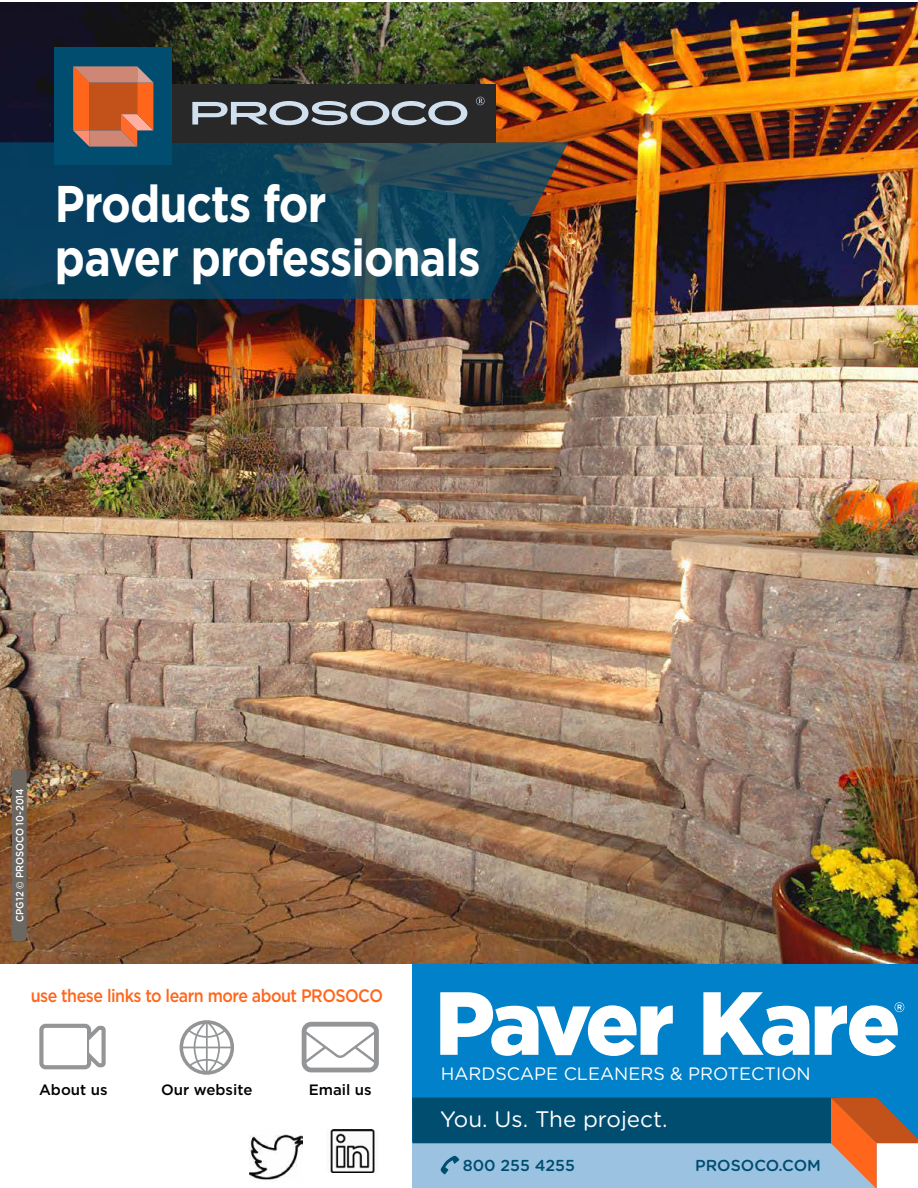
<style>
.page{position:relative;width:918px;height:1188px;background:#fff}
.page>*{position:absolute;margin:0;border:0;box-sizing:border-box;transform-origin:0 0}
.t1{font:700 51.6px/54.2px "Gotham";letter-spacing:-.02em;color:#fff;scale:.87 1}
.t2{font:22.5px "Gotham Rounded";color:#fff}
.t3{font:500 18px "Gotham";letter-spacing:-.03em;color:#ff661b;scale:.89 1}
.t4{font:18px "Gotham Rounded";color:#fff}
.t5{font:500 15.9px "Gotham Rounded";color:#004d70}
.t6{font:500 15px "Gotham";color:#000}
.t7{font:500 10.5px "Gotham Rounded";color:#fff;scale:.9 1}
.s1{font-family:"Adobe Garamond Pro";font-weight:400}
</style>
<div class="page">
<img style="left:0;top:2px;width:918px;height:962px">
<div style="left:412px;top:965px;width:506px;height:178px;background:#0081c9"></div>
<div style="left:412px;top:1143px;width:465px;height:45px;background:#9bc2e1"></div>
<div style="left:412px;top:1098px;width:425px;height:45px;background:#004d70"></div>
<svg style="left:831px;top:1098px;width:87px;height:90px"></svg>
<svg style="left:440px;top:992px;width:233px;height:64px"></svg>
<svg style="left:703px;top:992px;width:106px;height:64px"></svg>
<svg style="left:815px;top:1002px;width:89px;height:54px"></svg>
<svg style="left:440px;top:1156px;width:20px;height:19px"></svg>
<svg style="left:0;top:142px;width:568px;height:157px;background:#174358"></svg>
<div style="left:119px;top:84px;width:377px;height:59px;background:#282829"></div>
<div style="left:54px;top:48px;width:118px;height:117px;background:#004d70"></div>
<svg style="left:73px;top:66px;width:80px;height:81px;background:#c66a42"></svg>
<svg style="left:192px;top:101px;width:275px;height:24px"></svg>
<svg style="left:476px;top:97px;width:9px;height:8px"></svg>
<svg style="left:302px;top:1022px;width:77px;height:50px"></svg>
<svg style="left:180px;top:1020px;width:54px;height:55px"></svg>
<svg style="left:39px;top:1024px;width:67px;height:45px"></svg>
<img style="left:330px;top:1129px;width:45px;height:44px">
<img style="left:250px;top:1134px;width:53px;height:48px">
<div style="left:12px;top:769px;width:15px;height:172px;background:#6d6762;border-radius:5px"></div>
<h1 class="t1" style="left:55px;top:179px;width:491px">Products for<br>paver professionals</h1>
<p class="t7" style="left:15px;top:922px;width:150px;rotate:-90deg">CPG12 <span class="s1">©</span> PROSOCO 10-2014</p>
<p class="t3" style="left:31px;top:987px;width:397px">use these links to learn more about PROSOCO</p>
<p class="t6" style="left:39px;top:1083px;width:70px">About us</p>
<p class="t6" style="left:161px;top:1083px;width:93px">Our website</p>
<p class="t6" style="left:309px;top:1083px;width:64px">Email us</p>
<p class="t4" style="left:441px;top:1065px;width:371px">HARDSCAPE CLEANERS &amp; PROTECTION</p>
<p class="t2" style="left:440px;top:1109px;width:229px">You. Us. The project.</p>
<p class="t5" style="left:463px;top:1158px;width:114px">800 255 4255</p>
<p class="t5" style="left:695px;top:1158px;width:127px">PROSOCO.COM</p>
</div>
